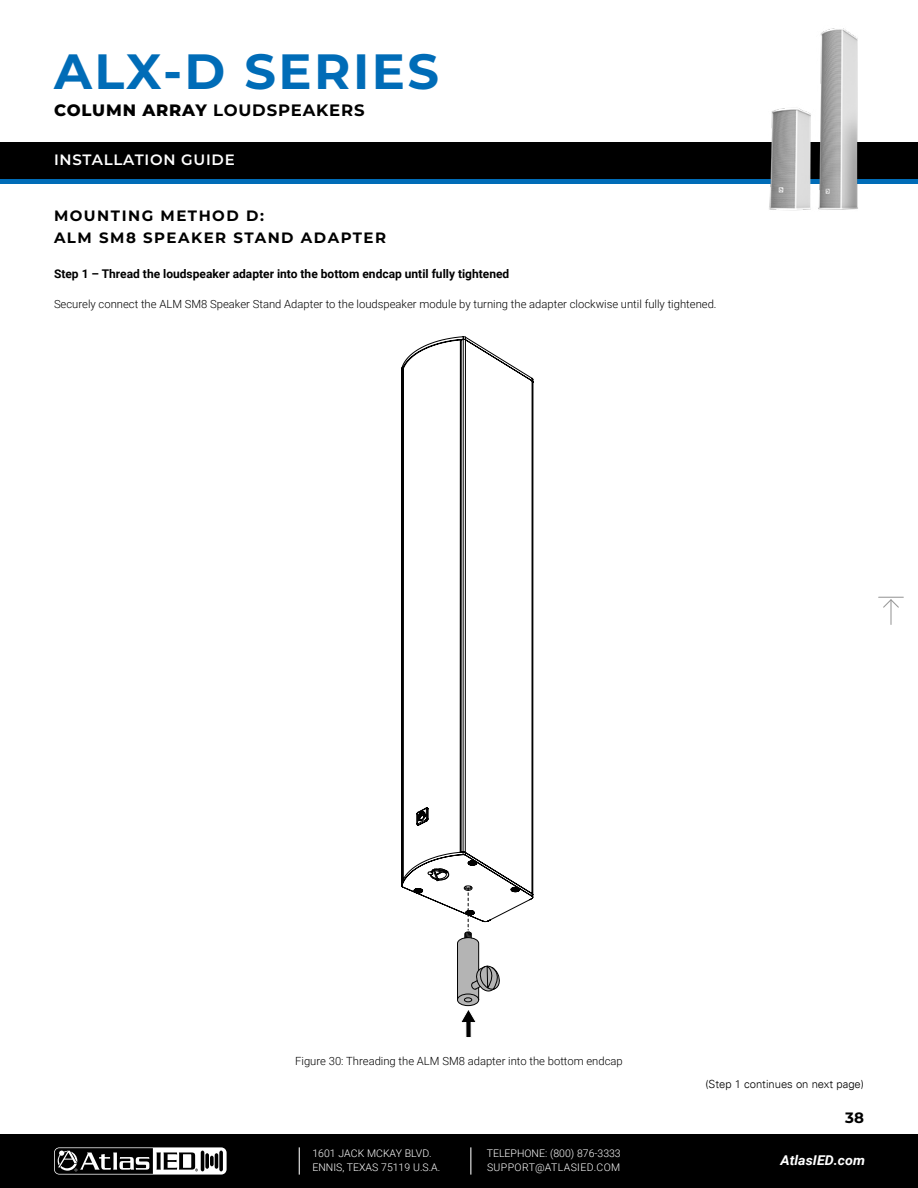
<style>
.page{position:relative;width:918px;height:1188px;background:#fff}
.page>*{position:absolute;margin:0;border:0;box-sizing:border-box;transform-origin:0 0}
.t1{font:700 49.5px "Montserrat";letter-spacing:.05em;color:#006cb7}
.t2{font:700 16.5px "Montserrat";letter-spacing:.05em;color:#000}
.t3{font:700 15px/22.5px "Montserrat";letter-spacing:.1em;color:#000}
.t4{font:600 15px "Montserrat";letter-spacing:.05em;color:#fff}
.t5{font:italic 700 13.5px "Roboto";color:#fff;scale:1.05 1}
.t6{font:700 12px "Roboto";color:#000}
.t7{font:300 11.25px "Roboto";color:#000}
.t8{font:300 11.25px "Univers LT";color:#000}
.t9{font:300 10.5px/13.5px "Roboto";color:#fff}
.s1{font-weight:800}
</style>
<div class="page">
<div style="left:0;top:1134px;width:918px;height:54px;background:#000"></div>
<svg style="left:54px;top:1147px;width:173px;height:28px"></svg>
<svg style="left:299px;top:1147px;width:1px;height:28px"></svg>
<svg style="left:470px;top:1147px;width:1px;height:28px"></svg>
<div style="left:0;top:142px;width:918px;height:5px;background:#000"></div>
<div style="left:0;top:178px;width:918px;height:6px;background:#006cb7"></div>
<div style="left:0;top:143px;width:918px;height:36px;background:#000"></div>
<img style="left:769px;top:28px;width:89px;height:183px">
<hr style="left:890px;top:600px;width:2px;height:24px;background:#999">
<svg style="left:879px;top:597px;width:24px;height:12px"></svg>
<svg style="left:401px;top:336px;width:132px;height:578px"></svg>
<svg style="left:428px;top:868px;width:21px;height:14px"></svg>
<svg style="left:457px;top:885px;width:46px;height:152px"></svg>
<h1 class="t1" style="left:54px;top:35px;width:387px">ALX-D SERIES</h1>
<h2 class="t2" style="left:54px;top:98px;width:312px"><span class="s1">COLUMN ARRAY</span> LOUDSPEAKERS</h2>
<h3 class="t4" style="left:54px;top:149px;width:182px">INSTALLATION GUIDE</h3>
<h3 class="t3" style="left:54px;top:203px;width:334px">MOUNTING METHOD D:<br>ALM SM8 SPEAKER STAND ADAPTER</h3>
<p class="t6" style="left:54px;top:266px;width:457px">Step 1 – Thread the loudspeaker adapter into the bottom endcap until fully tightened</p>
<p class="t7" style="left:54px;top:296px;width:664px">Securely connect the ALM SM8 Speaker Stand Adapter to the loudspeaker module by turning the adapter clockwise until fully tightened.</p>
<p class="t7" style="left:295px;top:1053px;width:329px">Figure 30: Threading the ALM SM8 adapter into the bottom endcap</p>
<p class="t9" style="left:312px;top:1147px;width:129px">1601 JACK MCKAY BLVD.<br>ENNIS, TEXAS 75119 U.S.A.</p>
<p class="t9" style="left:487px;top:1147px;width:135px">TELEPHONE: (800) 876-3333<br>SUPPORT@ATLASIED.COM</p>
<p class="t8" style="left:705px;top:1077px;width:160px">(Step 1 continues on next page)</p>
<h3 class="t3" style="left:845px;top:1105px;width:20px">38</h3>
<p class="t5" style="left:781px;top:1151px;width:82px">AtlasIED.com</p>
</div>
